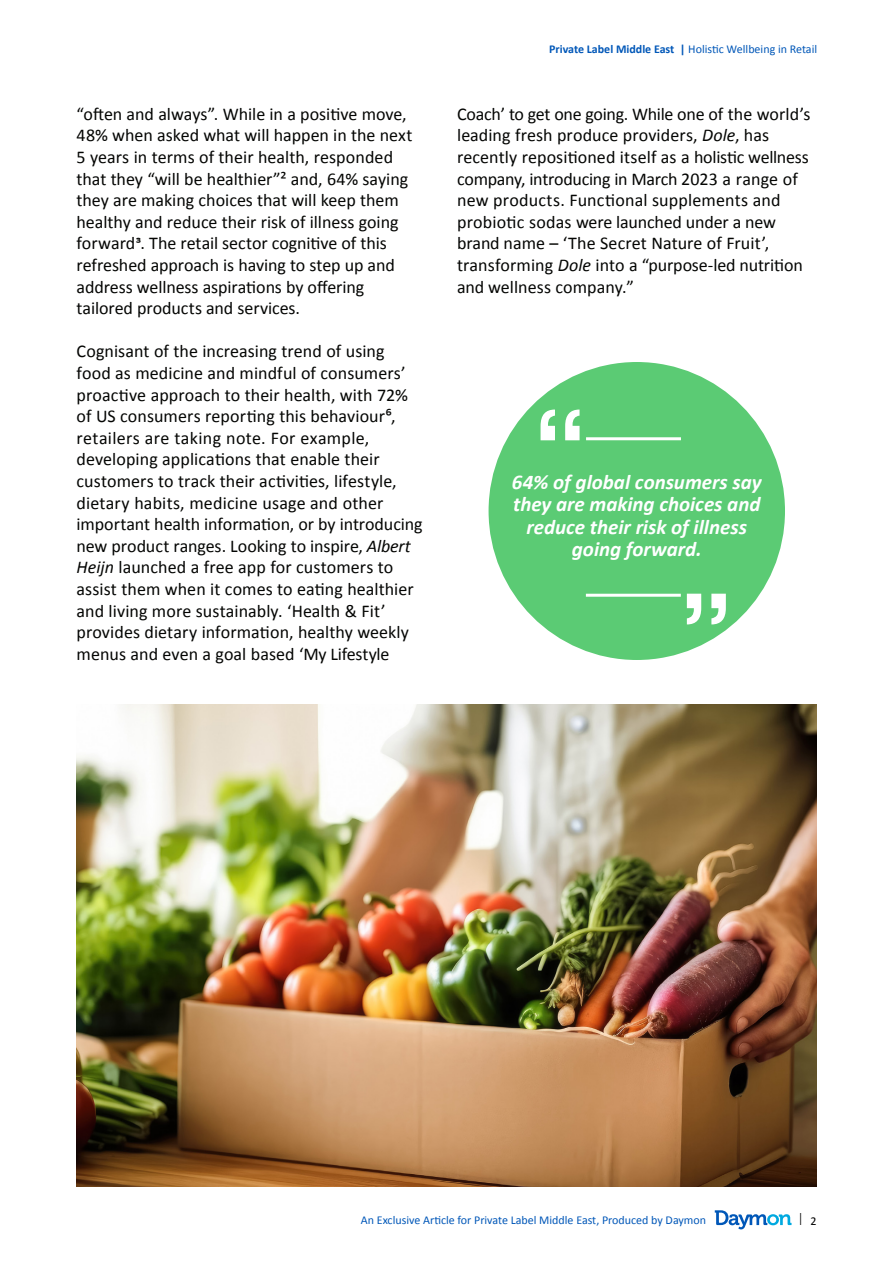
<style>
.page{position:relative;width:893px;height:1263px;background:#fff}
.page>*{position:absolute;margin:0;border:0;box-sizing:border-box;transform-origin:0 0}
.t1{font:italic 700 21px/22.5px "Calibri";color:#fff;text-align:center}
.Body{font:18px/21.6px "Calibri";color:#040503}
.t2{font:12px "Calibri";color:#0057b8}
.t3{font:12px "Calibri";color:#000}
.t4{font:12px "Minion Pro";color:#000}
.s1{font-style:italic}
.s2{font-weight:700}
</style>
<div class="page">
<svg style="left:715px;top:1210px;width:76px;height:19px"></svg>
<img style="left:77px;top:704px;width:739px;height:482px">
<div style="left:489px;top:362px;width:296px;height:298px;background:#5bcb74;border-radius:50%"></div>
<hr style="left:586px;top:594px;width:95px;height:3px;background:#fff">
<hr style="left:586px;top:437px;width:95px;height:3px;background:#fff">
<svg style="left:687px;top:594px;width:39px;height:30px"></svg>
<svg style="left:541px;top:409px;width:39px;height:31px"></svg>
<p class="Body" style="left:77px;top:103px;width:337px">“often and always”. While in a positive move,<br>48% when asked what will happen in the next</p>
<p class="Body" style="left:77px;top:146px;width:318px">5 years in terms of their health, responded</p>
<p class="Body" style="left:77px;top:167px;width:333px">that they “will be healthier”² and, 64% saying they are making choices that will keep them healthy and reduce their risk of illness going forwardᶟ. The retail sector cognitive of this refreshed approach is having to step up and address wellness aspirations by offering</p>
<p class="Body" style="left:77px;top:297px;width:225px">tailored products and services.</p>
<p class="Body" style="left:77px;top:340px;width:348px">Cognisant of the increasing trend of using food as medicine and mindful of consumers’ proactive approach to their health, with 72% of US consumers reporting this behaviour⁶, retailers are taking note. For example, developing applications that enable their customers to track their activities, lifestyle, dietary habits, medicine usage and other important health information, or by introducing new product ranges. Looking to inspire, <span class="s1">Albert Heijn</span> launched a free app for customers to assist them when it comes to eating healthier and living more sustainably. ‘Health &amp; Fit’ provides dietary information, healthy weekly menus and even a goal based ‘My Lifestyle</p>
<p class="t2" style="left:549px;top:41px;width:269px"><span class="s2">Private Label Middle East |</span> Holistic Wellbeing in Retail</p>
<p class="Body" style="left:457px;top:103px;width:355px">Coach’ to get one going. While one of the world’s leading fresh produce providers, <span class="s1">Dole</span>, has recently repositioned itself as a holistic wellness company, introducing in March 2023 a range of new products. Functional supplements and probiotic sodas were launched under a new brand name – ‘The Secret Nature of Fruit’, transforming <span class="s1">Dole</span> into a “purpose-led nutrition and wellness company.”</p>
<p class="t1" style="left:512px;top:470px;width:251px">64% of global consumers say they are making choices and reduce their risk of illness going forward.</p>
<p class="t4" style="left:799px;top:1210px;width:5px">|</p>
<p class="t2" style="left:361px;top:1211px;width:347px">An Exclusive Article for Private Label Middle East, Produced by Daymon</p>
<p class="t3" style="left:810px;top:1213px;width:8px">2</p>
</div>
